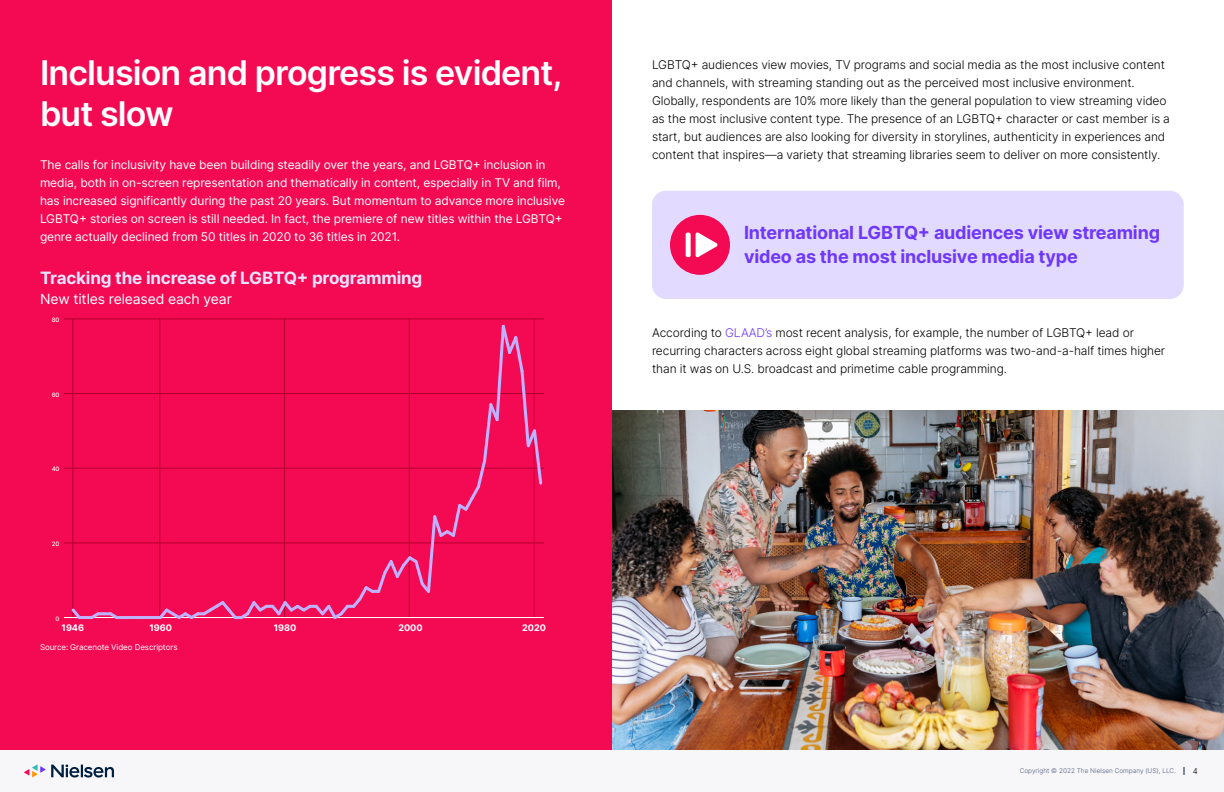
<style>
.page{position:relative;width:1224px;height:792px;background:#fff}
.page>*{position:absolute;margin:0;border:0;box-sizing:border-box;transform-origin:0 0}
.t1{font:600 34px/40.8px "Inter";letter-spacing:-.025em;color:#fff}
.t2{font:700 18px/24px "Inter";letter-spacing:-.01em;color:#6e37fa}
.t3{font:700 17px "Inter";letter-spacing:-.01em;color:#eae4ff}
.t4{font:14px "Inter";letter-spacing:-.01em;color:#fff}
.t5{font:300 12px/18px "Inter";letter-spacing:-.01em;color:#000}
.t6{font:12px/18px "Inter";letter-spacing:-.01em;color:#fff}
.t7{font:700 9.1px "Inter";letter-spacing:-.005em;color:#fff}
.t8{font:8px "Inter";letter-spacing:-.01em;color:#fff}
.t9{font:300 8px "Inter";color:#000}
.t10{font:300 6.5px "Inter";color:#4d577d}
.t11{font:500 6.1px "Inter";color:#fff}
.s1{color:#6e37fa}
</style>
<div class="page">
<img style="left:612px;top:410px;width:612px;height:340px">
<div style="left:652px;top:191px;width:532px;height:108px;background:#e3dbff;border-radius:14px"></div>
<div style="left:0;top:0;width:612px;height:771px;background:#f40953"></div>
<div style="left:670px;top:215px;width:60px;height:60px;background:#f40953;border-radius:50%"></div>
<svg style="left:696px;top:232px;width:22px;height:26px"></svg>
<div style="left:686px;top:233px;width:5px;height:24px;background:#fff;border-radius:2px"></div>
<hr style="left:73px;top:319px;width:1px;height:299px;background:#b1002e">
<hr style="left:160px;top:319px;width:1px;height:299px;background:#b1002e">
<hr style="left:284px;top:319px;width:1px;height:299px;background:#b1002e">
<hr style="left:409px;top:319px;width:1px;height:299px;background:#b1002e">
<hr style="left:534px;top:319px;width:1px;height:299px;background:#d30038">
<hr style="left:64px;top:617px;width:480px;height:1px;background:#fff">
<hr style="left:64px;top:543px;width:480px;height:1px;background:#b1002e">
<hr style="left:64px;top:468px;width:480px;height:1px;background:#b1002e">
<hr style="left:64px;top:393px;width:480px;height:1px;background:#b1002e">
<hr style="left:64px;top:319px;width:480px;height:1px;background:#b1002e">
<svg style="left:69px;top:323px;width:475px;height:296px"></svg>
<div style="left:0;top:750px;width:1224px;height:42px;background:#f7f7f9"></div>
<svg style="left:24px;top:764px;width:90px;height:14px"></svg>
<h1 class="t1" style="left:40px;top:51px;width:524px">Inclusion and progress is evident, but slow</h1>
<p class="t6" style="left:40px;top:155px;width:527px">The calls for inclusivity have been building steadily over the years, and LGBTQ+ inclusion in media, both in on-screen representation and thematically in content, especially in TV and film, has increased significantly during the past 20 years. But momentum to advance more inclusive LGBTQ+ stories on screen is still needed. In fact, the premiere of new titles within the LGBTQ+ genre actually declined from 50 titles in 2020 to 36 titles in 2021.</p>
<h3 class="t3" style="left:40px;top:266px;width:384px">Tracking the increase of LGBTQ+ programming</h3>
<p class="t4" style="left:40px;top:289px;width:193px">New titles released each year</p>
<p class="t11" style="left:52px;top:315px;width:9px">80</p>
<p class="t11" style="left:52px;top:390px;width:9px">60</p>
<p class="t11" style="left:52px;top:465px;width:9px">40</p>
<p class="t11" style="left:52px;top:539px;width:9px">20</p>
<p class="t11" style="left:56px;top:614px;width:5px">0</p>
<p class="t7" style="left:62px;top:621px;width:24px">1946</p>
<p class="t7" style="left:149px;top:621px;width:24px">1960</p>
<p class="t7" style="left:274px;top:621px;width:24px">1980</p>
<p class="t7" style="left:398px;top:621px;width:26px">2000</p>
<p class="t7" style="left:522px;top:621px;width:25px">2020</p>
<p class="t8" style="left:40px;top:641px;width:139px">Source: Gracenote Video Descriptors</p>
<p class="t5" style="left:652px;top:55px;width:519px">LGBTQ+ audiences view movies, TV programs and social media as the most inclusive content and channels, with streaming standing out as the perceived most inclusive environment.<br>Globally, respondents are 10% more likely than the general population to view streaming video as the most inclusive content type. The presence of an LGBTQ+ character or cast member is a start, but audiences are also looking for diversity in storylines, authenticity in experiences and content that inspires—a variety that streaming libraries seem to deliver on more consistently.</p>
<h2 class="t2" style="left:744px;top:220px;width:418px">International LGBTQ+ audiences view streaming video as the most inclusive media type</h2>
<p class="t5" style="left:652px;top:323px;width:515px">According to <span class="s1">GLAAD’s</span> most recent analysis, for example, the number of LGBTQ+ lead or recurring characters across eight global streaming platforms was two-and-a-half times higher than it was on U.S. broadcast and primetime cable programming.</p>
<p class="t10" style="left:1020px;top:766px;width:158px">Copyright © 2022 The Nielsen Company (US), LLC.</p>
<p class="t9" style="left:1193px;top:765px;width:7px">4</p>
</div>
